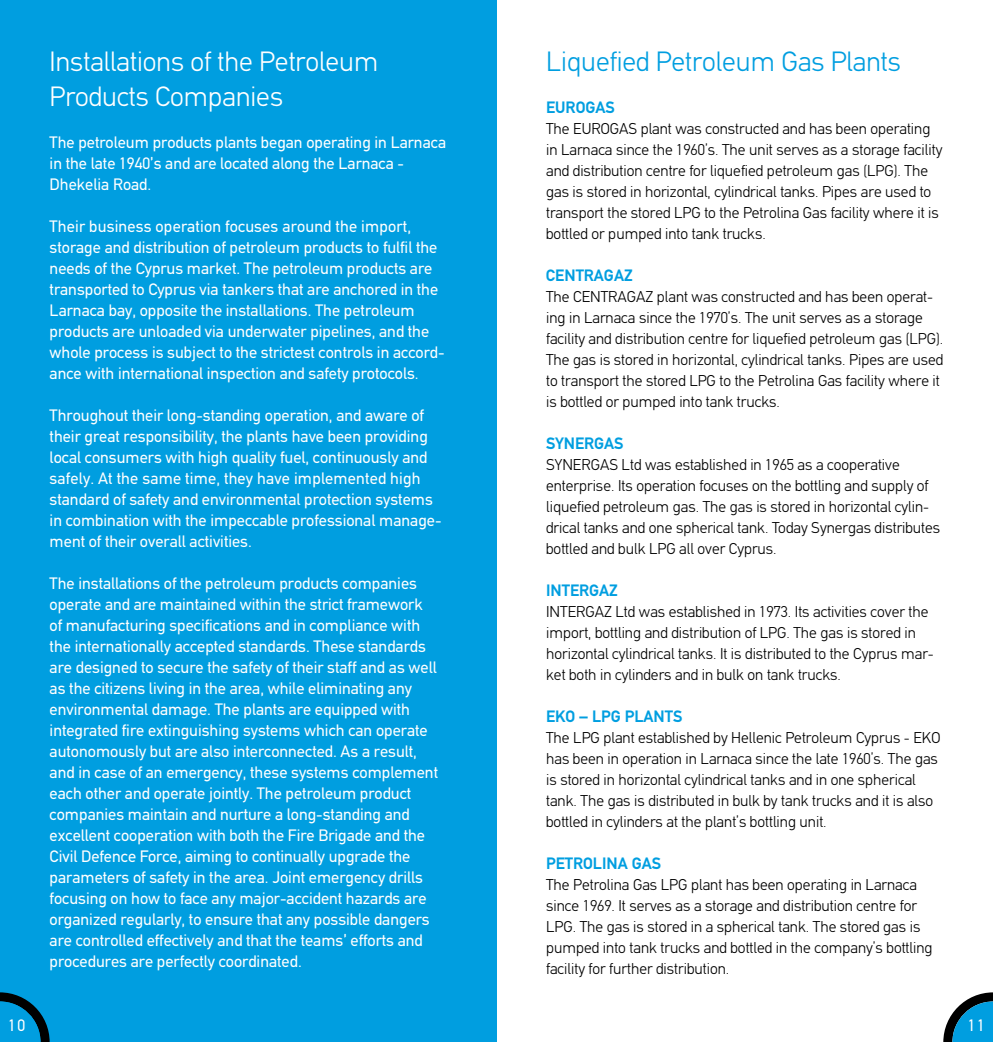
<style>
.page{position:relative;width:993px;height:1042px;background:#fff}
.page>*{position:absolute;margin:0;border:0;box-sizing:border-box;transform-origin:0 0}
.t1{font:300 28px/35px "PF Din Text";color:#fff}
.t2{font:300 28px "PF Din Text";color:#009ee0}
.t3{font:16.62px/21px "PF Din Text";color:#fff}
.t4{font:700 16.62px "PF Din Text";color:#009ee0}
.t5{font:300 15.75px/21px "PF Din Text";color:#000}
</style>
<div class="page">
<svg style="left:943px;top:992px;width:49px;height:50px"></svg>
<div style="left:0;top:0;width:496px;height:1042px;background:#009ee0"></div>
<svg style="left:0;top:992px;width:50px;height:50px"></svg>
<h1 class="t1" style="left:50px;top:44px;width:330px">Installations of the Petroleum<br>Products Companies</h1>
<p class="t3" style="left:50px;top:132px;width:398px">The petroleum products plants began operating in Larnaca in the late 1940’s and are located along the Larnaca -<br>Dhekelia Road.</p>
<p class="t3" style="left:50px;top:215px;width:396px">Their business operation focuses around the import, storage and distribution of petroleum products to fulfil the needs of the Cyprus market. The petroleum products are transported to Cyprus via tankers that are anchored in the Larnaca bay, opposite the installations. The petroleum products are unloaded via underwater pipelines, and the whole process is subject to the strictest controls in accord&shy;ance with international inspection and safety protocols.</p>
<p class="t3" style="left:50px;top:404px;width:393px">Throughout their long-standing operation, and aware of their great responsibility, the plants have been providing local consumers with high quality fuel, continuously and safely. At the same time, they have implemented high standard of safety and environmental protection systems in combination with the impeccable professional manage&shy;ment of their overall activities.</p>
<p class="t3" style="left:50px;top:572px;width:390px">The installations of the petroleum products companies operate and are maintained within the strict framework of manufacturing specifications and in compliance with the internationally accepted standards. These standards are designed to secure the safety of their staff and as well as the citizens living in the area, while eliminating any environmental damage. The plants are equipped with integrated fire extinguishing systems which can operate autonomously but are also interconnected. As a result, and in case of an emergency, these systems complement each other and operate jointly. The petroleum product companies maintain and nurture a long-standing and excellent cooperation with both the Fire Brigade and the Civil Defence Force, aiming to continually upgrade the parameters of safety in the area. Joint emergency drills focusing on how to face any major-accident hazards are organized regularly, to ensure that any possible dangers are controlled effectively and that the teams’ efforts and procedures are perfectly coordinated.</p>
<h1 class="t2" style="left:546px;top:44px;width:356px">Liquefied Petroleum Gas Plants</h1>
<p class="t4" style="left:546px;top:97px;width:70px">EUROGAS</p>
<p class="t5" style="left:546px;top:118px;width:397px">The EUROGAS plant was constructed and has been operating in Larnaca since the 1960’s. The unit serves as a storage facility and distribution centre for liquefied petroleum gas (LPG). The gas is stored in horizontal, cylindrical tanks. Pipes are used to transport the stored LPG to the Petrolina Gas facility where it is bottled or pumped into tank trucks.</p>
<p class="t4" style="left:546px;top:265px;width:88px">CENTRAGAZ</p>
<p class="t5" style="left:546px;top:286px;width:398px">The CENTRAGAZ plant was constructed and has been operat&shy;ing in Larnaca since the 1970’s. The unit serves as a storage facility and distribution centre for liquefied petroleum gas (LPG).<br>The gas is stored in horizontal, cylindrical tanks. Pipes are used to transport the stored LPG to the Petrolina Gas facility where it is bottled or pumped into tank trucks.</p>
<p class="t4" style="left:546px;top:433px;width:79px">SYNERGAS</p>
<p class="t5" style="left:546px;top:454px;width:395px">SYNERGAS Ltd was established in 1965 as a cooperative enterprise. Its operation focuses on the bottling and supply of liquefied petroleum gas. The gas is stored in horizontal cylin&shy;drical tanks and one spherical tank. Today Synergas distributes bottled and bulk LPG all over Cyprus.</p>
<p class="t4" style="left:546px;top:580px;width:73px">INTERGAZ</p>
<p class="t5" style="left:546px;top:601px;width:389px">INTERGAZ Ltd was established in 1973. Its activities cover the import, bottling and distribution of LPG. The gas is stored in horizontal cylindrical tanks. It is distributed to the Cyprus mar&shy;ket both in cylinders and in bulk on tank trucks.</p>
<p class="t4" style="left:546px;top:706px;width:138px">ΕΚΟ – LPG PLANTS</p>
<p class="t5" style="left:546px;top:727px;width:396px">The LPG plant established by Hellenic Petroleum Cyprus - EKO has been in operation in Larnaca since the late 1960’s. The gas is stored in horizontal cylindrical tanks and in one spherical tank. The gas is distributed in bulk by tank trucks and it is also bottled in cylinders at the plant’s bottling unit.</p>
<p class="t4" style="left:546px;top:853px;width:117px">PETROLINA GAS</p>
<p class="t5" style="left:546px;top:874px;width:388px">The Petrolina Gas LPG plant has been operating in Larnaca since 1969. It serves as a storage and distribution centre for LPG. The gas is stored in a spherical tank. The stored gas is pumped into tank trucks and bottled in the company’s bottling facility for further distribution.</p>
<p class="t3" style="left:8px;top:1015px;width:19px">10</p>
<p class="t3" style="left:967px;top:1015px;width:19px">11</p>
</div>
